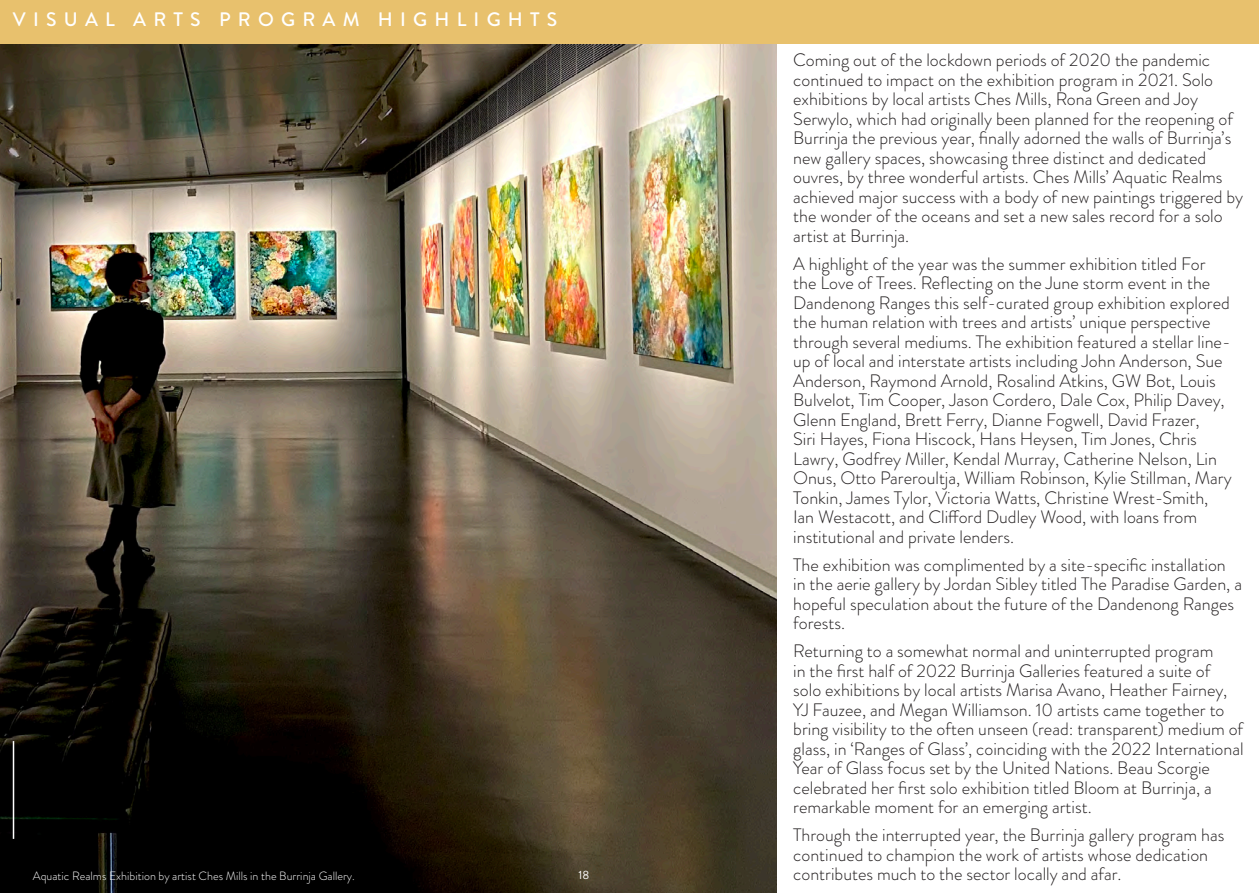
<style>
.page{position:relative;width:1259px;height:893px;background:#fff}
.page>*{position:absolute;margin:0;border:0;box-sizing:border-box;transform-origin:0 0}
.t1{font:500 19.5px "Brandon Grotesque";letter-spacing:.37em;color:#fff}
.t2{font:300 18px/19.5px "Brandon Grotesque";color:#231f20}
.t3{font:300 12px "Brandon Grotesque";color:#fff}
.t4{font:12px "Brandon Grotesque";color:#fff}
</style>
<div class="page">
<img style="left:0;top:43px;width:776px;height:850px">
<div style="left:0;top:0;width:1259px;height:43px;background:#e8c16d"></div>
<hr style="left:13px;top:741px;width:1px;height:98px;background:#fff">
<p class="t1" style="left:13px;top:6px;width:546px">VISUAL ARTS PROGRAM HIGHLIGHTS</p>
<p class="t2" style="left:793px;top:50px;width:451px">Coming out of the lockdown periods of 2020 the pandemic continued to impact on the exhibition program in 2021. Solo exhibitions by local artists Ches Mills, Rona Green and Joy Serwylo, which had originally been planned for the reopening of Burrinja the previous year, finally adorned the walls of Burrinja’s new gallery spaces, showcasing three distinct and dedicated ouvres, by three wonderful artists. Ches Mills’ Aquatic Realms achieved major success with a body of new paintings triggered by the wonder of the oceans and set a new sales record for a solo artist at Burrinja.</p>
<p class="t2" style="left:793px;top:254px;width:440px">A highlight of the year was the summer exhibition titled For the Love of Trees. Reflecting on the June storm event in the Dandenong Ranges this self-curated group exhibition explored the human relation with trees and artists’ unique perspective through several mediums. The exhibition featured a stellar line&shy;up of local and interstate artists including John Anderson, Sue Anderson, Raymond Arnold, Rosalind Atkins, GW Bot, Louis Bulvelot, Tim Cooper, Jason Cordero, Dale Cox, Philip Davey, Glenn England, Brett Ferry, Dianne Fogwell, David Frazer,<br>Siri Hayes, Fiona Hiscock, Hans Heysen, Tim Jones, Chris Lawry, Godfrey Miller, Kendal Murray, Catherine Nelson, Lin Onus, Otto Pareroultja, William Robinson, Kylie Stillman, Mary Tonkin, James Tylor, Victoria Watts, Christine Wrest-Smith, Ian Westacott, and Clifford Dudley Wood, with loans from institutional and private lenders.</p>
<p class="t2" style="left:793px;top:555px;width:450px">The exhibition was complimented by a site-specific installation in the aerie gallery by Jordan Sibley titled The Paradise Garden, a hopeful speculation about the future of the Dandenong Ranges forests.</p>
<p class="t2" style="left:793px;top:641px;width:452px">Returning to a somewhat normal and uninterrupted program<br>in the first half of 2022 Burrinja Galleries featured a suite of<br>solo exhibitions by local artists Marisa Avano, Heather Fairney, YJ Fauzee, and Megan Williamson. 10 artists came together to bring visibility to the often unseen (read: transparent) medium of glass, in ‘Ranges of Glass’, coinciding with the 2022 International Year of Glass focus set by the United Nations. Beau Scorgie celebrated her first solo exhibition titled Bloom at Burrinja, a remarkable moment for an emerging artist.</p>
<p class="t2" style="left:793px;top:825px;width:433px">Through the interrupted year, the Burrinja gallery program has continued to champion the work of artists whose dedication</p>
<p class="t3" style="left:33px;top:868px;width:323px">Aquatic Realms Exhibition by artist Ches Mills in the Burrinja Gallery.</p>
<p class="t4" style="left:578px;top:866px;width:12px">18</p>
<p class="t2" style="left:793px;top:864px;width:330px">contributes much to the sector locally and afar.</p>
</div>
